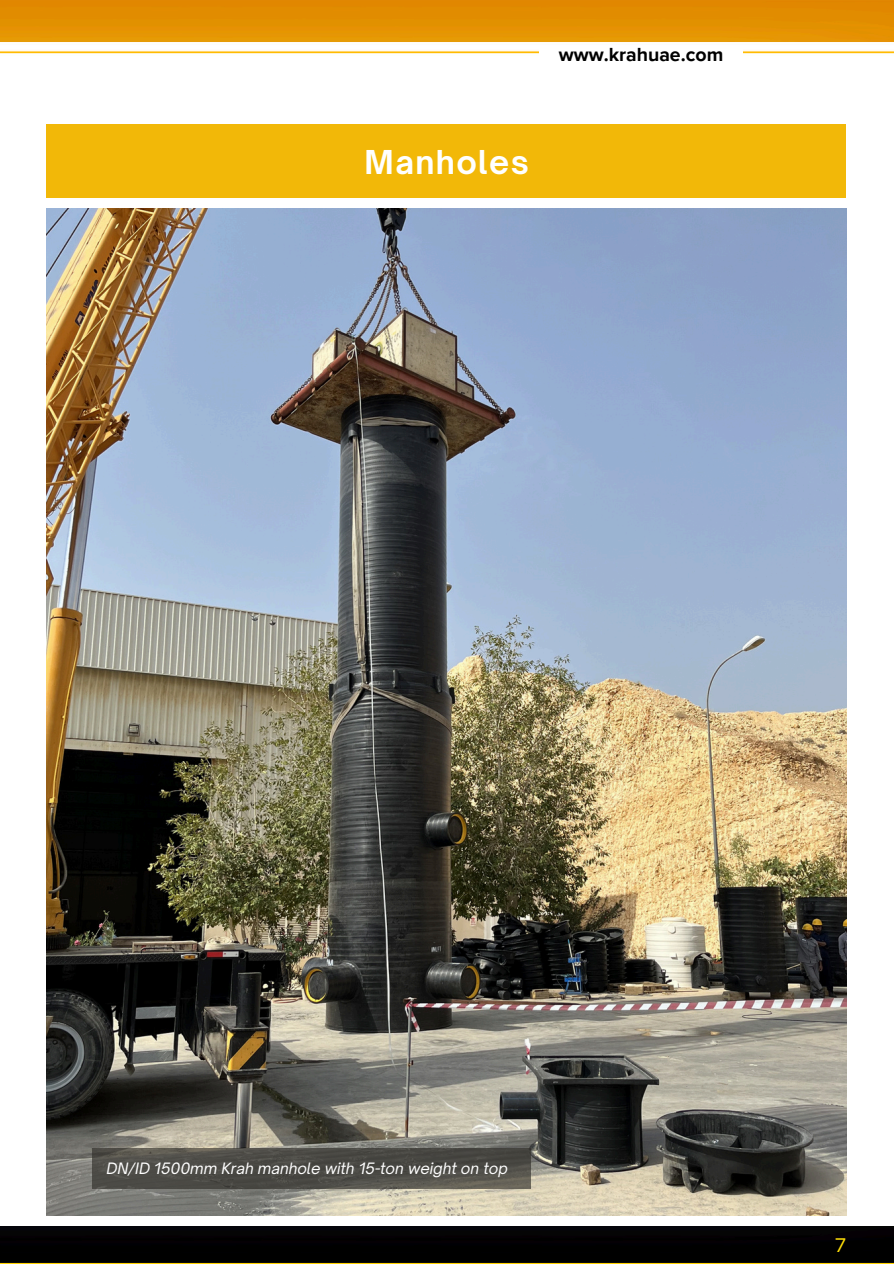
<style>
.page{position:relative;width:894px;height:1264px;background:#fff}
.page>*{position:absolute;margin:0;border:0;box-sizing:border-box;transform-origin:0 0}
.t1{font:700 31.5px "Open Sauce One";letter-spacing:.045em;color:#fff}
.t2{font:700 19.5px "Proxima Nova";color:#000}
.t3{font:18px "Open Sauce One";color:#fede08}
.t4{font:italic 15px "Open Sauce One";color:#fff}
</style>
<div class="page">
<img style="left:0;top:50px;width:893px;height:4px">
<img style="left:0;top:1262px;width:893px;height:1px">
<div style="left:47px;top:124px;width:798px;height:73px;background:#f2b808"></div>
<img style="left:0;top:0;width:893px;height:42px">
<img style="left:0;top:1226px;width:893px;height:36px">
<div style="left:539px;top:46px;width:203px;height:43px;background:#fff"></div>
<img style="left:47px;top:208px;width:798px;height:1007px">
<svg style="left:92px;top:1148px;width:438px;height:41px;fill:#4c4b46"></svg>
<p class="t2" style="left:558px;top:43px;width:166px">www.krahuae.com</p>
<p class="t1" style="left:364px;top:142px;width:166px">Manholes</p>
<h1 class="t4" style="left:107px;top:1159px;width:402px">DN/ID 1500mm Krah manhole with 15-ton weight on top</h1>
<h2 class="t3" style="left:835px;top:1233px;width:12px">7</h2>
</div>
